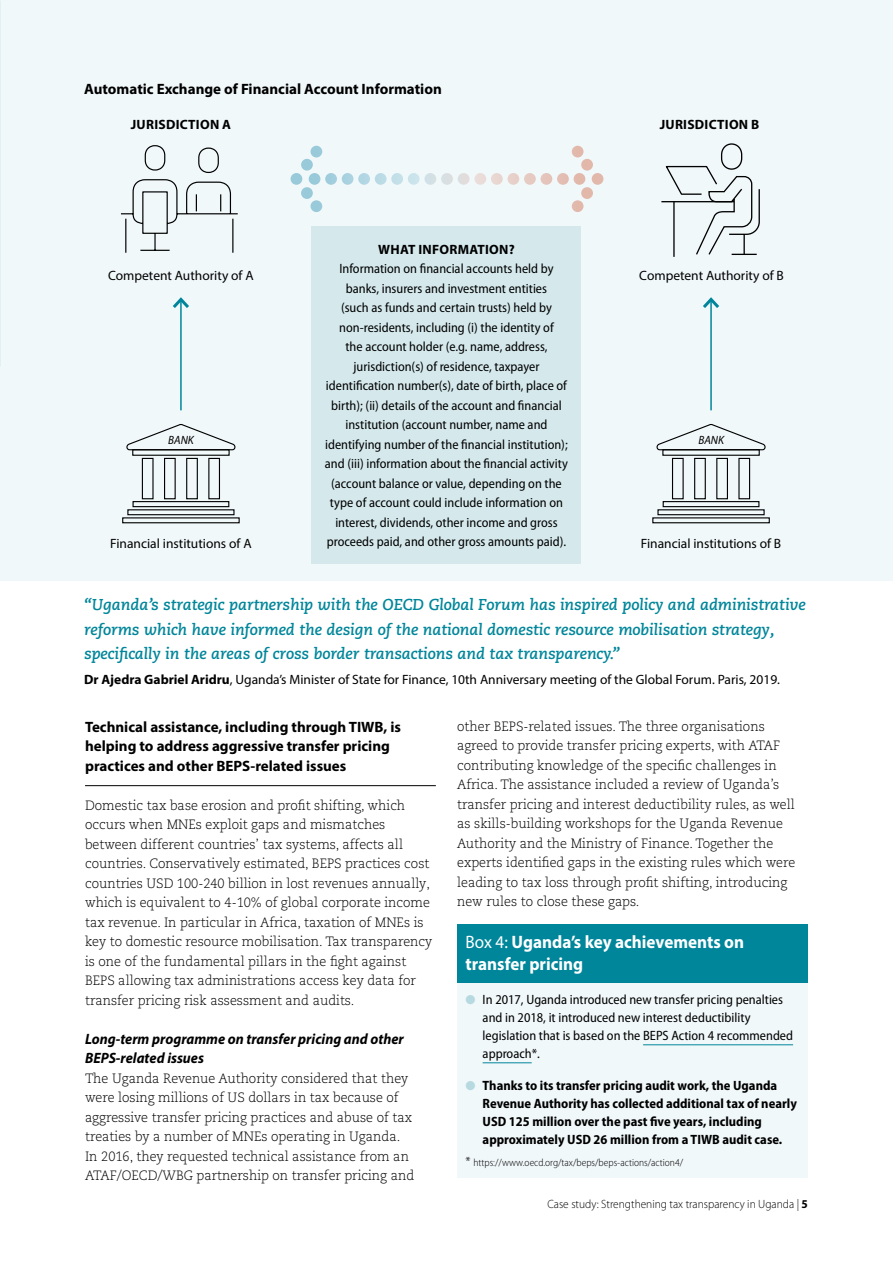
<style>
.page{position:relative;width:893px;height:1263px;background:#fff}
.page>*{position:absolute;margin:0;border:0;box-sizing:border-box;transform-origin:0 0}
.t1{font:700 18px/22.5px "Myriad Pro";color:#fff;scale:.95 1}
.t2{font:italic 700 15.75px/24.5px "Caecilia LT Pro 76";letter-spacing:-.005em;color:#00869a}
.t3{font:700 15px/19.5px "Myriad Pro";color:#000}
.t4{font:italic 700 15px/19.5px "Myriad Pro";color:#000;scale:.95 1}
.t5{font:300 13.5px/19.5px "Caecilia LT Pro 45";color:#000;scale:.95 1}
.t6{font:semi-condensed 13.5px/19.5px "Myriad Pro";color:#000;text-align:center}
.t7{font:13.5px "Myriad Pro";color:#000}
.t8{font:700 semi-condensed 13.5px/18px "Myriad Pro";color:#000}
.t9{font:700 13.5px "Myriad Pro";letter-spacing:.02em;color:#000}
.t10{font:300 12px "Myriad Pro";color:#000;scale:.95 1}
.t11{font:italic 12px "Myriad Pro";color:#000;scale:.95 1}
.t12{font:300 semi-condensed 10.5px "Myriad Pro";color:#000}
.s1{font-weight:700}
.s2{font-weight:400}
.s3{color:#b7dae1}
.s4{font-size:13.5px}
</style>
<div class="page">
<div style="left:0;top:0;width:893px;height:580px;background:#f1f8fa"></div>
<div style="left:312px;top:226px;width:269px;height:338px;background:#d5e9ed"></div>
<div style="left:311px;top:146px;width:11px;height:11px;background:#99cada;border-radius:50%"></div>
<div style="left:311px;top:200px;width:11px;height:12px;background:#99cada;border-radius:50%"></div>
<svg style="left:301px;top:187px;width:12px;height:12px"></svg>
<div style="left:291px;top:173px;width:11px;height:12px;background:#99cada;border-radius:50%"></div>
<svg style="left:301px;top:159px;width:12px;height:12px"></svg>
<svg style="left:358px;top:173px;width:12px;height:12px"></svg>
<div style="left:375px;top:173px;width:12px;height:12px;background:#bbdbe6;border-radius:50%"></div>
<div style="left:391px;top:173px;width:12px;height:12px;background:#c3e0e9;border-radius:50%"></div>
<div style="left:457px;top:173px;width:12px;height:12px;background:#e9f2f4;border-radius:50%"></div>
<div style="left:408px;top:173px;width:12px;height:12px;background:#cbe4ec;border-radius:50%"></div>
<svg style="left:424px;top:173px;width:12px;height:12px"></svg>
<div style="left:342px;top:173px;width:11px;height:12px;background:#a9d2e0;border-radius:50%"></div>
<svg style="left:325px;top:173px;width:12px;height:12px"></svg>
<div style="left:309px;top:173px;width:11px;height:12px;background:#99cada;border-radius:50%"></div>
<div style="left:142px;top:458px;width:12px;height:41px;border:1px solid #000"></div>
<div style="left:164px;top:458px;width:12px;height:41px;border:1px solid #000"></div>
<div style="left:186px;top:458px;width:12px;height:41px;border:1px solid #000"></div>
<div style="left:208px;top:458px;width:12px;height:41px;border:1px solid #000"></div>
<div style="left:132px;top:449px;width:98px;height:7px;border:1px solid #000"></div>
<svg style="left:122px;top:509px;width:118px;height:15px"></svg>
<div style="left:133px;top:501px;width:96px;height:6px;border:1px solid #000"></div>
<svg style="left:126px;top:424px;width:110px;height:29px"></svg>
<hr style="left:180px;top:299px;width:2px;height:111px;background:#00869a">
<svg style="left:173px;top:297px;width:16px;height:14px"></svg>
<div style="left:672px;top:458px;width:12px;height:41px;border:1px solid #000"></div>
<div style="left:694px;top:458px;width:12px;height:41px;border:1px solid #000"></div>
<div style="left:716px;top:458px;width:12px;height:41px;border:1px solid #000"></div>
<div style="left:738px;top:458px;width:12px;height:41px;border:1px solid #000"></div>
<div style="left:662px;top:449px;width:98px;height:7px;border:1px solid #000"></div>
<svg style="left:652px;top:509px;width:118px;height:15px"></svg>
<div style="left:663px;top:501px;width:96px;height:6px;border:1px solid #000"></div>
<svg style="left:656px;top:424px;width:110px;height:29px"></svg>
<hr style="left:710px;top:299px;width:2px;height:111px;background:#00869a">
<svg style="left:703px;top:297px;width:16px;height:14px"></svg>
<svg style="left:121px;top:145px;width:117px;height:108px"></svg>
<svg style="left:661px;top:143px;width:99px;height:112px"></svg>
<hr style="left:673px;top:202px;width:2px;height:55px;background:#000">
<hr style="left:85px;top:785px;width:351px;height:1px;background:#000">
<div style="left:457px;top:973px;width:351px;height:205px;background:#f1f8fa"></div>
<hr style="left:643px;top:1044px;width:150px;height:1px;background:#00869a">
<hr style="left:483px;top:1062px;width:49px;height:1px;background:#00869a">
<div style="left:457px;top:924px;width:351px;height:58px;background:#00869a"></div>
<div style="left:572px;top:146px;width:11px;height:11px;background:#e2b8ab;border-radius:50%"></div>
<div style="left:572px;top:200px;width:11px;height:12px;background:#e2b8ab;border-radius:50%"></div>
<svg style="left:581px;top:187px;width:12px;height:12px"></svg>
<div style="left:592px;top:173px;width:11px;height:12px;background:#e2b8ab;border-radius:50%"></div>
<svg style="left:581px;top:159px;width:12px;height:12px"></svg>
<svg style="left:524px;top:173px;width:12px;height:12px"></svg>
<div style="left:507px;top:173px;width:12px;height:12px;background:#e7d1ca;border-radius:50%"></div>
<div style="left:441px;top:173px;width:12px;height:12px;background:#d9dfe1;border-radius:50%"></div>
<svg style="left:491px;top:173px;width:12px;height:12px"></svg>
<svg style="left:425px;top:173px;width:12px;height:12px"></svg>
<div style="left:474px;top:173px;width:12px;height:12px;background:#eaddd9;border-radius:50%"></div>
<div style="left:458px;top:173px;width:12px;height:12px;background:#e0dddc;border-radius:50%"></div>
<div style="left:541px;top:173px;width:11px;height:12px;background:#e4c4ba;border-radius:50%"></div>
<svg style="left:557px;top:173px;width:12px;height:12px"></svg>
<div style="left:574px;top:173px;width:11px;height:12px;background:#e2b8ab;border-radius:50%"></div>
<p class="t3" style="left:84px;top:79px;width:359px">Automatic Exchange of Financial Account Information</p>
<p class="t9" style="left:131px;top:116px;width:102px">JURISDICTION A</p>
<p class="t7" style="left:108px;top:267px;width:147px">Competent Authority of A</p>
<p class="t11" style="left:168px;top:432px;width:28px">BANK</p>
<p class="t7" style="left:110px;top:535px;width:143px">Financial institutions of A</p>
<p class="t9" style="left:378px;top:241px;width:138px">WHAT INFORMATION?</p>
<p class="t6" style="left:325px;top:259px;width:245px">Information on financial accounts held by banks, insurers and investment entities<br>(such as funds and certain trusts) held by non-residents, including (i) the identity of<br>the account holder (e.g. name, address, jurisdiction(s) of residence, taxpayer identification number(s), date of birth, place of birth); (ii) details of the account and financial institution (account number, name and identifying number of the financial institution); and (iii) information about the financial activity (account balance or value, depending on the type of account could include information on interest, dividends, other income and gross proceeds paid, and other gross amounts paid).</p>
<p class="t9" style="left:660px;top:116px;width:101px">JURISDICTION B</p>
<p class="t7" style="left:639px;top:267px;width:146px">Competent Authority of B</p>
<p class="t11" style="left:698px;top:432px;width:28px">BANK</p>
<p class="t7" style="left:641px;top:535px;width:142px">Financial institutions of B</p>
<p class="t2" style="left:84px;top:592px;width:723px">“Uganda’s strategic partnership with the OECD Global Forum has inspired policy and administrative reforms which have informed the design of the national domestic resource mobilisation strategy, specifically in the areas of cross border transactions and tax transparency.”</p>
<p class="t7" style="left:84px;top:672px;width:697px"><span class="s1">Dr Ajedra Gabriel Aridru</span>, Uganda’s Minister of State for Finance, 10th Anniversary meeting of the Global Forum. Paris, 2019.</p>
<p class="t3" style="left:85px;top:716px;width:317px">Technical assistance, including through TIWB, is helping to address aggressive transfer pricing practices and other BEPS-related issues</p>
<p class="t5" style="left:85px;top:795px;width:367px">Domestic tax base erosion and profit shifting, which occurs when MNEs exploit gaps and mismatches between different countries’ tax systems, affects all countries. Conservatively estimated, BEPS practices cost countries USD 100-240 billion in lost revenues annually, which is equivalent to 4-10% of global corporate income tax revenue. In particular in Africa, taxation of MNEs is key to domestic resource mobilisation. Tax transparency is one of the fundamental pillars in the fight against BEPS allowing tax administrations access key data for transfer pricing risk assessment and audits.</p>
<p class="t4" style="left:85px;top:1028px;width:337px">Long-term programme on transfer pricing and other<br>BEPS-related issues</p>
<p class="t5" style="left:85px;top:1068px;width:348px">The Uganda Revenue Authority considered that they were losing millions of US dollars in tax because of aggressive transfer pricing practices and abuse of tax treaties by a number of MNEs operating in Uganda.<br>In 2016, they requested technical assistance from an ATAF/OECD/WBG partnership on transfer pricing and</p>
<p class="t5" style="left:457px;top:716px;width:357px">other BEPS-related issues. The three organisations agreed to provide transfer pricing experts, with ATAF contributing knowledge of the specific challenges in Africa. The assistance included a review of Uganda’s transfer pricing and interest deductibility rules, as well as skills-building workshops for the Uganda Revenue Authority and the Ministry of Finance. Together the experts identified gaps in the existing rules which were leading to tax loss through profit shifting, introducing new rules to close these gaps.</p>
<h1 class="t1" style="left:466px;top:930px;width:295px"><span class="s2">Box 4:</span> Uganda’s key achievements on transfer pricing</h1>
<p class="t6" style="left:483px;top:991px;width:312px;line-height:18px;text-align:left;text-indent:-17px"><span class="s3">●</span> In 2017, Uganda introduced new transfer pricing penalties and in 2018, it introduced new interest deductibility legislation that is based on the BEPS Action 4 recommended approach*.</p>
<p class="t8" style="left:483px;top:1076px;width:316px;text-indent:-17px"><span class="s3">●</span> Thanks to its transfer pricing audit work, the Uganda Revenue Authority has collected additional tax of nearly USD 125 million over the past five years, including approximately USD 26 million from a TIWB audit case.</p>
<p class="t12" style="left:466px;top:1157px;width:219px"><span class="s4">*</span> https://www.oecd.org/tax/beps/beps-actions/action4/</p>
<p class="t10" style="left:547px;top:1197px;width:276px">Case study: Strengthening tax transparency in Uganda | <span class="s1">5</span></p>
</div>
